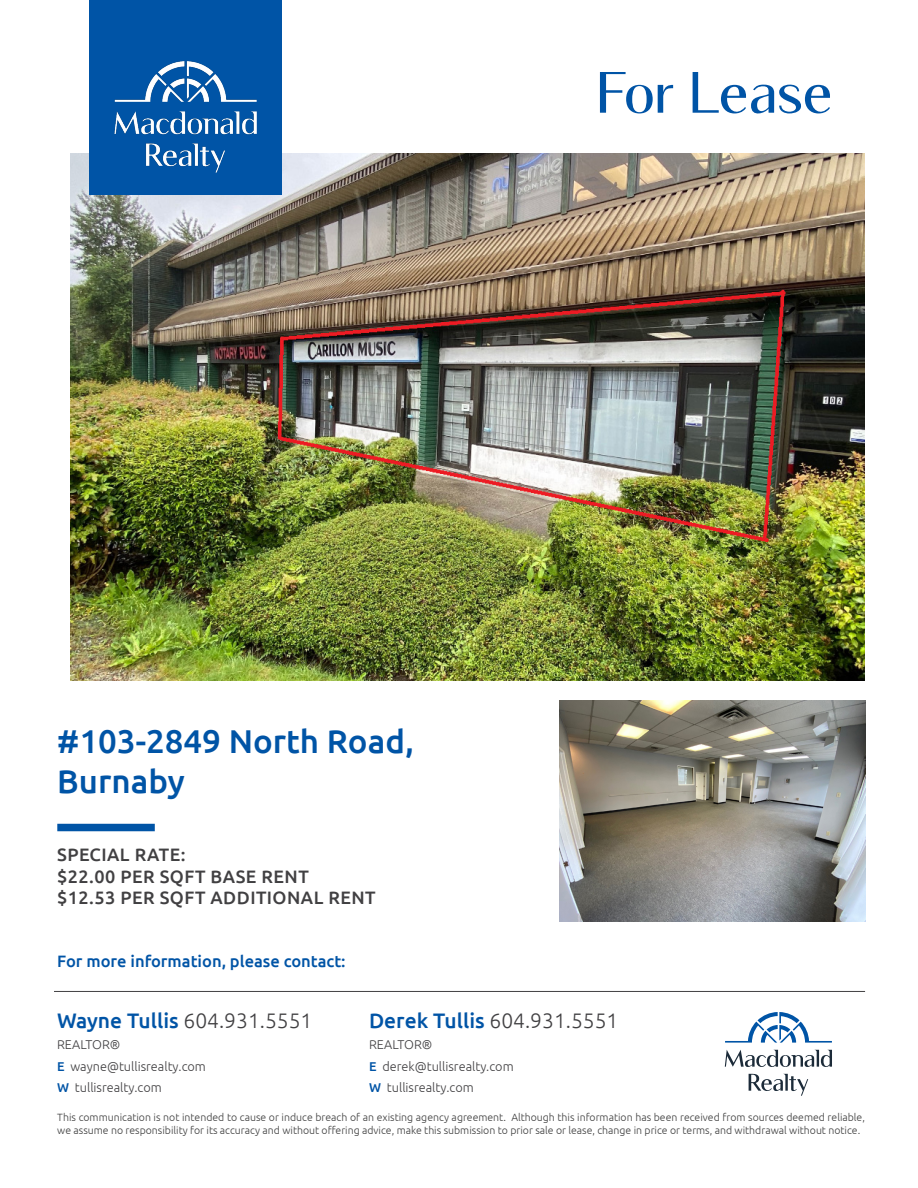
<style>
.page{position:relative;width:918px;height:1188px;background:#fff}
.page>*{position:absolute;margin:0;border:0;box-sizing:border-box;transform-origin:0 0}
.t1{font:55.65px "Luxia";color:#0054a6}
.t2{font:500 33px/39.6px "Ubuntu";color:#0054a6}
.t3{font:300 21px "Ubuntu";color:#414042}
.t4{font:500 18px/21.6px "Ubuntu";letter-spacing:.025em;color:#414042}
.t5{font:500 16.5px "Ubuntu";color:#0054a6}
.t6{font:300 12.75px/21px "Ubuntu";color:#414042}
.t7{font:300 10.5px/12.6px "Ubuntu";color:#3d3d3d}
.s1{font-weight:500;color:#0054a6}
</style>
<div class="page">
<img style="left:70px;top:153px;width:794px;height:527px">
<div style="left:89px;top:0;width:192px;height:195px;background:#0054a6"></div>
<img style="left:114px;top:61px;width:143px;height:112px">
<hr style="left:54px;top:991px;width:811px;height:1px;background:#414042">
<img style="left:559px;top:700px;width:306px;height:221px">
<svg style="left:725px;top:1050px;width:107px;height:17px"></svg>
<svg style="left:749px;top:1074px;width:59px;height:22px"></svg>
<svg style="left:725px;top:1012px;width:107px;height:31px"></svg>
<div style="left:57px;top:824px;width:98px;height:7px;background:#0054a6"></div>
<h1 class="t1" style="left:598px;top:58px;width:236px">For Lease</h1>
<h2 class="t2" style="left:57px;top:720px;width:358px">#103-2849 North Road,<br>Burnaby</h2>
<h3 class="t4" style="left:57px;top:843px;width:320px">SPECIAL RATE:<br>$22.00 PER SQFT BASE RENT<br>$12.53 PER SQFT ADDITIONAL RENT</h3>
<h3 class="t5" style="left:57px;top:951px;width:290px">For more information, please contact:</h3>
<h3 class="t3" style="left:57px;top:1008px;width:257px"><span class="s1">Wayne Tullis</span> 604.931.5551</h3>
<p class="t6" style="left:57px;top:1034px;width:150px">REALTOR®<br><span class="s1">E</span> wayne@tullisrealty.com<br><span class="s1">W</span> tullisrealty.com</p>
<h3 class="t3" style="left:369px;top:1008px;width:251px"><span class="s1">Derek Tullis</span> 604.931.5551</h3>
<p class="t6" style="left:369px;top:1034px;width:146px">REALTOR®<br><span class="s1">E</span> derek@tullisrealty.com<br><span class="s1">W</span> tullisrealty.com</p>
<p class="t7" style="left:57px;top:1111px;width:809px">This communication is not intended to cause or induce breach of an existing agency agreement. Although this information has been received from sources deemed reliable, we assume no responsibility for its accuracy and without offering advice, make this submission to prior sale or lease, change in price or terms, and withdrawal without notice.</p>
</div>
